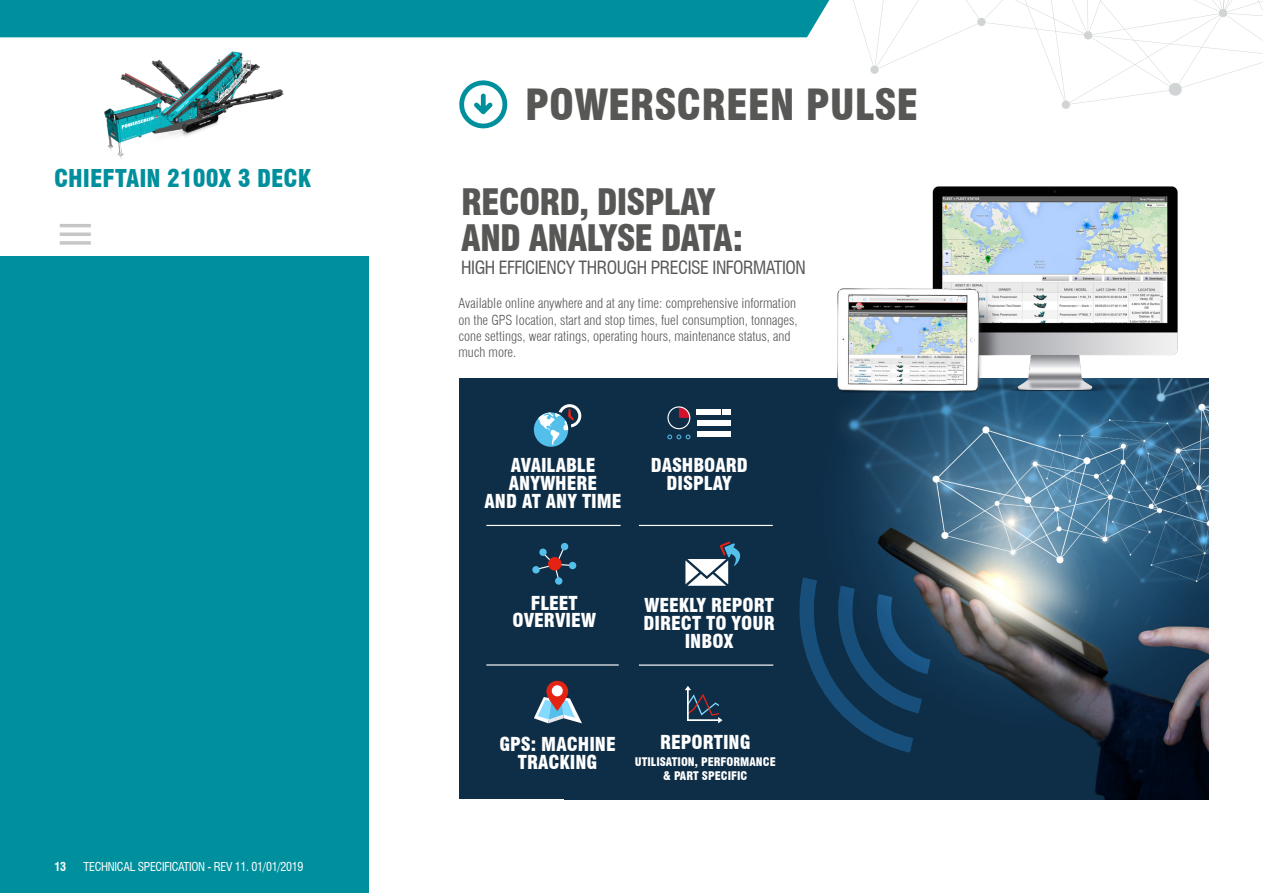
<style>
.page{position:relative;width:1263px;height:893px;background:#fff}
.page>*{position:absolute;margin:0;border:0;box-sizing:border-box;transform-origin:0 0}
.t1{font:900 condensed 42px "Swiss 721 BT";color:#575756}
.t2{font:900 condensed 35.7px/35.7px "Swiss 721 BT";letter-spacing:-.025em;color:#575756}
.t3{font:900 condensed 24px "Swiss 721 BT";color:#008f9d}
.t4{font:900 condensed 18.75px/17.9px "Swiss 721 BT";color:#fff;text-align:center}
.t5{font:condensed 17.85px "Swiss 721 BT";letter-spacing:-.025em;color:#575756}
.t6{font:300 condensed 13.5px/16.2px "Swiss 721 BT";color:#575756}
.t7{font:condensed 12px "Swiss 721 BT";letter-spacing:-.025em;color:#fff}
.t8{font:700 condensed 12px "Swiss 721 BT";color:#fff}
.t9{font:900 condensed 11.55px/14px "Swiss 721 BT";color:#fff;text-align:center}
</style>
<div class="page">
<div style="left:0;top:257px;width:368px;height:636px;background:#008f9d"></div>
<hr style="left:60px;top:241px;width:31px;height:4px;background:#cfcfcf">
<hr style="left:60px;top:233px;width:31px;height:3px;background:#c6c6c6">
<hr style="left:60px;top:224px;width:31px;height:3px;background:#c6c6c6">
<svg style="left:295px;top:0;width:968px;height:129px"></svg>
<div style="left:0;top:0;width:856px;height:37px;background:#008f9d"></div>
<img style="left:104px;top:51px;width:180px;height:108px">
<div style="left:459px;top:378px;width:750px;height:421px;background:#0e2e47"></div>
<img style="left:564px;top:378px;width:645px;height:421px">
<img style="left:811px;top:186px;width:390px;height:215px">
<div style="left:697px;top:409px;width:24px;height:6px;background:#fff"></div>
<div style="left:707px;top:431px;width:24px;height:6px;background:#fff"></div>
<div style="left:697px;top:420px;width:18px;height:6px;background:#fff"></div>
<div style="left:722px;top:409px;width:9px;height:6px;background:#fff"></div>
<div style="left:697px;top:431px;width:8px;height:6px;background:#fff"></div>
<div style="left:717px;top:420px;width:14px;height:6px;background:#fff"></div>
<svg style="left:667px;top:435px;width:23px;height:4px"></svg>
<svg style="left:679px;top:407px;width:11px;height:11px"></svg>
<div style="left:667px;top:406px;width:23px;height:23px;border:1px solid #fff;border-radius:50%"></div>
<div style="left:534px;top:412px;width:34px;height:35px;background:#54bfeb;border-radius:50%"></div>
<svg style="left:538px;top:404px;width:43px;height:42px"></svg>
<hr style="left:486px;top:525px;width:135px;height:1px;background:#fff">
<hr style="left:639px;top:525px;width:134px;height:1px;background:#fff">
<svg style="left:537px;top:545px;width:38px;height:36px"></svg>
<div style="left:548px;top:557px;width:13px;height:14px;background:#e42313;border-radius:50%"></div>
<div style="left:555px;top:577px;width:7px;height:8px;background:#54bfeb;border-radius:50%"></div>
<div style="left:569px;top:562px;width:7px;height:7px;background:#54bfeb;border-radius:50%"></div>
<div style="left:561px;top:543px;width:7px;height:7px;background:#54bfeb;border-radius:50%"></div>
<div style="left:539px;top:548px;width:8px;height:8px;background:#54bfeb;border-radius:50%"></div>
<div style="left:532px;top:566px;width:8px;height:7px;background:#54bfeb;border-radius:50%"></div>
<hr style="left:486px;top:664px;width:133px;height:2px;background:#fff">
<hr style="left:639px;top:664px;width:134px;height:2px;background:#fff">
<svg style="left:685px;top:541px;width:55px;height:45px"></svg>
<svg style="left:534px;top:697px;width:48px;height:26px"></svg>
<svg style="left:546px;top:681px;width:22px;height:30px"></svg>
<div style="left:552px;top:685px;width:11px;height:11px;background:#fff;border-radius:50%"></div>
<svg style="left:685px;top:686px;width:37px;height:37px"></svg>
<svg style="left:785px;top:577px;width:145px;height:176px"></svg>
<h3 class="t3" style="left:54px;top:163px;width:258px">CHIEFTAIN 2100X 3 DECK</h3>
<p class="t8" style="left:54px;top:859px;width:13px">13</p>
<p class="t7" style="left:84px;top:859px;width:221px">TECHNICAL SPECIFICATION - REV 11. 01/01/2019</p>
<h1 class="t1" style="left:525px;top:79px;width:394px">POWERSCREEN PULSE</h1>
<h2 class="t2" style="left:461px;top:185px;width:283px">RECORD, DISPLAY<br>AND ANALYSE DATA:</h2>
<h3 class="t5" style="left:461px;top:257px;width:346px">HIGH EFFICIENCY THROUGH PRECISE INFORMATION</h3>
<p class="t6" style="left:458px;top:295px;width:341px">Available online anywhere and at any time: comprehensive information on the GPS location, start and stop times, fuel consumption, tonnages, cone settings, wear ratings, operating hours, maintenance status, and much more.</p>
<h3 class="t4" style="left:485px;top:456px;width:139px">AVAILABLE<br>ANYWHERE<br>AND AT ANY TIME</h3>
<h3 class="t4" style="left:651px;top:456px;width:98px">DASHBOARD<br>DISPLAY</h3>
<h3 class="t4" style="left:512px;top:594px;width:85px">FLEET<br>OVERVIEW</h3>
<h3 class="t4" style="left:643px;top:596px;width:133px">WEEKLY REPORT<br>DIRECT TO YOUR<br>INBOX</h3>
<h3 class="t4" style="left:499px;top:736px;width:118px">GPS: MACHINE<br>TRACKING</h3>
<h3 class="t4" style="left:660px;top:733px;width:92px">REPORTING</h3>
<p class="t9" style="left:635px;top:755px;width:142px">UTILISATION, PERFORMANCE &amp; PART SPECIFIC</p>
</div>
